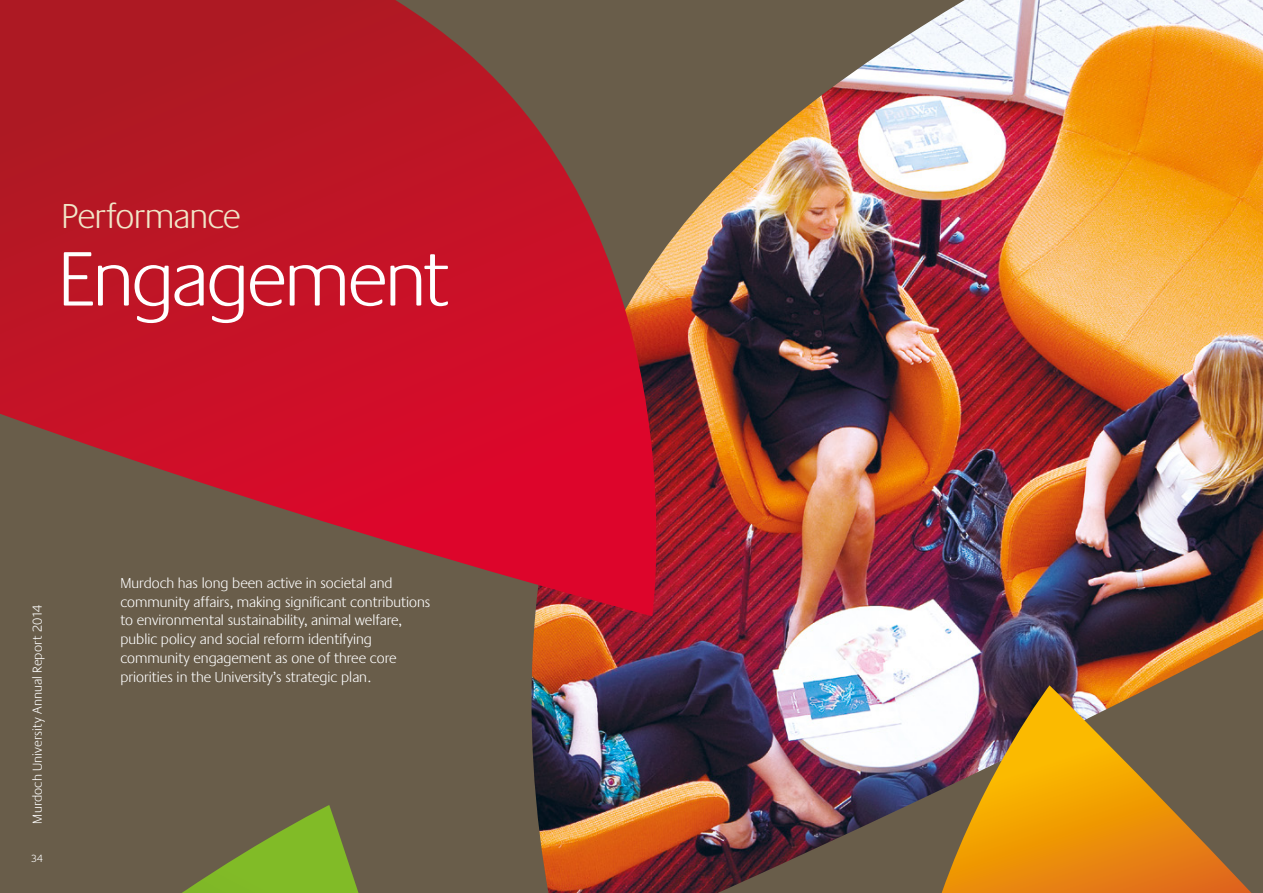
<style>
.page{position:relative;width:1263px;height:893px;background:#695d4a}
.page>*{position:absolute;margin:0;border:0;box-sizing:border-box;transform-origin:0 0}
.t1{font:300 79.95px "Praxis EFOP";letter-spacing:-.03em;color:#fff}
.t2{font:300 36px "Praxis EFOP";letter-spacing:-.02em;color:#f1e6c8}
.t3{font:300 15px/18.9px "Praxis EFOP";color:#fff}
.t4{font:300 13.5px "Praxis EFOP";letter-spacing:.005em;color:#fff}
.t5{font:300 10.8px "Praxis EFOP";color:#fff}
</style>
<div class="page">
<img style="left:531px;top:0;width:732px;height:893px">
<svg style="left:0;top:0;width:700px;height:616px"></svg>
<svg style="left:942px;top:685px;width:309px;height:208px"></svg>
<svg style="left:182px;top:805px;width:176px;height:88px"></svg>
<h2 class="t2" style="left:62px;top:197px;width:180px">Performance</h2>
<h1 class="t1" style="left:58px;top:237px;width:393px">Engagement</h1>
<p class="t4" style="left:30px;top:824px;width:220px;rotate:-90deg">Murdoch University Annual Report 2014</p>
<p class="t5" style="left:31px;top:853px;width:13px">34</p>
<p class="t3" style="left:120px;top:574px;width:311px">Murdoch has long been active in societal and community affairs, making significant contributions to environmental sustainability, animal welfare, public policy and social reform identifying community engagement as one of three core priorities in the University’s strategic plan.</p>
</div>
